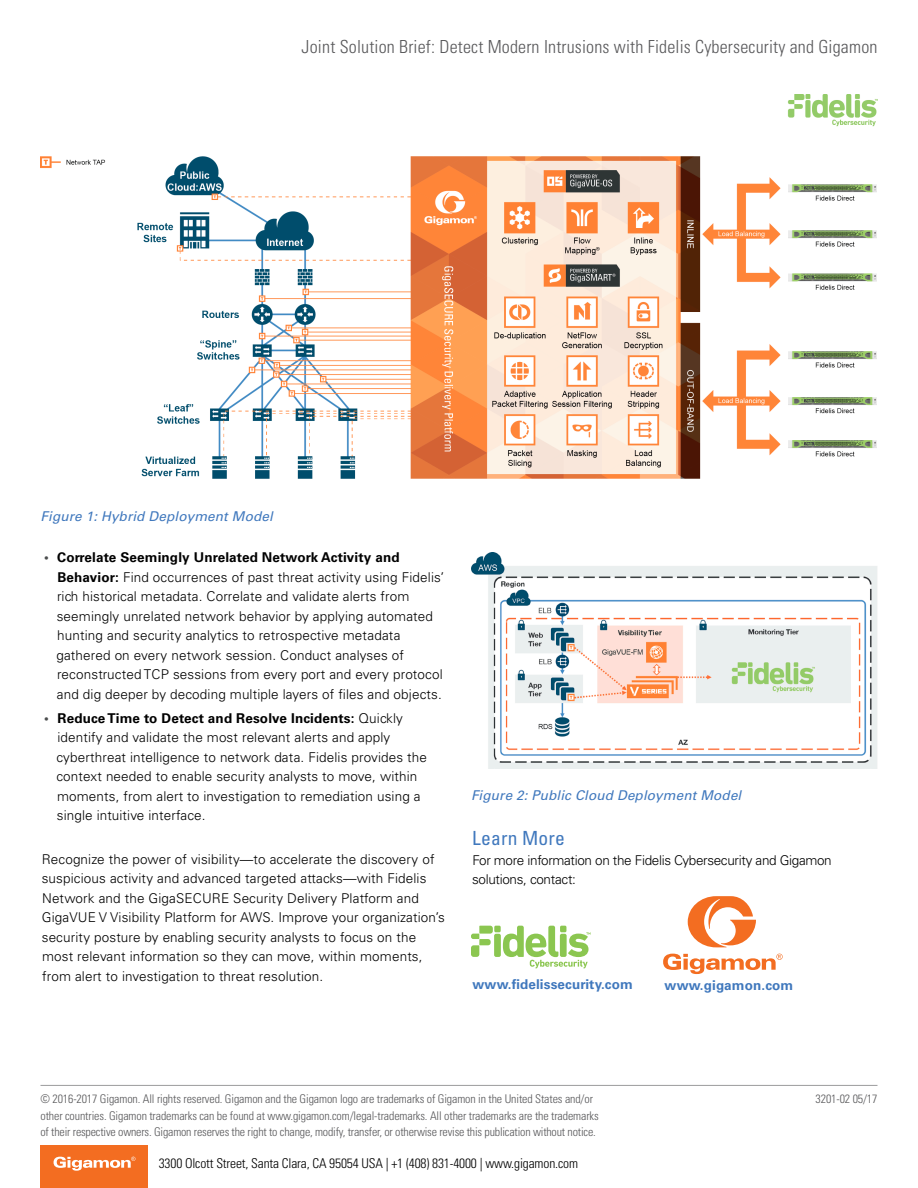
<style>
.page{position:relative;width:918px;height:1188px;background:#fff}
.page>*{position:absolute;margin:0;border:0;box-sizing:border-box;transform-origin:0 0}
.t1{font:condensed 19.5px "Univers LT Std";letter-spacing:.01em;color:#4078bd}
.t2{font:300 condensed 18px "Univers LT Std";letter-spacing:.01em;color:#58585a}
.t3{font:300 13.5px/19.5px "Univers LT Std";letter-spacing:.01em;color:#000}
.t4{font:300 13.5px/19.5px "Univers LT Std";letter-spacing:-.025em;color:#000}
.t5{font:300 condensed 13.5px "Univers LT Std";letter-spacing:-.01em;color:#000}
.t6{font:italic 13.5px "Univers LT Std";letter-spacing:.01em;color:#4078bd}
.t7{font:700 13.5px "Univers LT Std";letter-spacing:.01em;color:#4078bd}
.t8{font:300 condensed 12px/16.5px "Univers LT Std";letter-spacing:-.01em;color:#58585a}
.s1{font-family:"Univers";font-weight:700;color:#4b4d4e}
.s2{font-weight:700}
</style>
<div class="page">
<hr style="left:40px;top:1085px;width:838px;height:1px;background:#58585a">
<div style="left:40px;top:1145px;width:108px;height:43px;background:#f36d21"></div>
<svg style="left:54px;top:1157px;width:81px;height:14px"></svg>
<svg style="left:688px;top:896px;width:68px;height:51px"></svg>
<svg style="left:663px;top:954px;width:120px;height:20px"></svg>
<svg style="left:471px;top:926px;width:22px;height:31px"></svg>
<div style="left:494px;top:934px;width:7px;height:23px;background:#8bc650;border-radius:2px"></div>
<div style="left:494px;top:926px;width:7px;height:6px;background:#8bc650"></div>
<svg style="left:503px;top:926px;width:88px;height:42px"></svg>
<img style="left:40px;top:94px;width:838px;height:385px">
<img style="left:471px;top:553px;width:406px;height:215px">
<h2 class="t2" style="left:302px;top:35px;width:577px">Joint Solution Brief: Detect Modern Intrusions with Fidelis Cybersecurity and Gigamon</h2>
<p class="t6" style="left:40px;top:508px;width:234px">Figure 1: Hybrid Deployment Model</p>
<p class="t3" style="left:56px;top:548px;width:389px;text-indent:-12px"><span class="s1">•</span> <span class="s2">Correlate Seemingly Unrelated Network Activity and Behavior:</span> Find occurrences of past threat activity using Fidelis’ rich historical metadata. Correlate and validate alerts from seemingly unrelated network behavior by applying automated hunting and security analytics to retrospective metadata gathered on every network session. Conduct analyses of reconstructed TCP sessions from every port and every protocol and dig deeper by decoding multiple layers of files and objects.</p>
<p class="t3" style="left:56px;top:708px;width:372px;text-indent:-12px"><span class="s1">•</span> <span class="s2">Reduce Time to Detect and Resolve Incidents:</span> Quickly identify and validate the most relevant alerts and apply cyberthreat intelligence to network data. Fidelis provides the context needed to enable security analysts to move, within moments, from alert to investigation to remediation using a single intuitive interface.</p>
<p class="t3" style="left:42px;top:849px;width:405px">Recognize the power of visibility—to accelerate the discovery of suspicious activity and advanced targeted attacks—with Fidelis Network and the GigaSECURE Security Delivery Platform and GigaVUE V Visibility Platform for AWS. Improve your organization’s security posture by enabling security analysts to focus on the most relevant information so they can move, within moments, from alert to investigation to threat resolution.</p>
<p class="t6" style="left:471px;top:787px;width:272px">Figure 2: Public Cloud Deployment Model</p>
<h1 class="t1" style="left:472px;top:826px;width:94px">Learn More</h1>
<p class="t4" style="left:472px;top:850px;width:361px">For more information on the Fidelis Cybersecurity and Gigamon solutions, contact:</p>
<p class="t7" style="left:472px;top:976px;width:162px">www.fidelissecurity.com</p>
<p class="t7" style="left:665px;top:977px;width:130px">www.gigamon.com</p>
<p class="t8" style="left:40px;top:1091px;width:560px">© 2016-2017 Gigamon. All rights reserved. Gigamon and the Gigamon logo are trademarks of Gigamon in the United States and/or other countries. Gigamon trademarks can be found at www.gigamon.com/legal-trademarks. All other trademarks are the trademarks of their respective owners. Gigamon reserves the right to change, modify, transfer, or otherwise revise this publication without notice.</p>
<p class="t5" style="left:159px;top:1155px;width:421px">3300 Olcott Street, Santa Clara, CA 95054 USA | +1 (408) 831-4000 | www.gigamon.com</p>
<p class="t8" style="left:816px;top:1091px;width:63px">3201-02 05/17</p>
</div>
